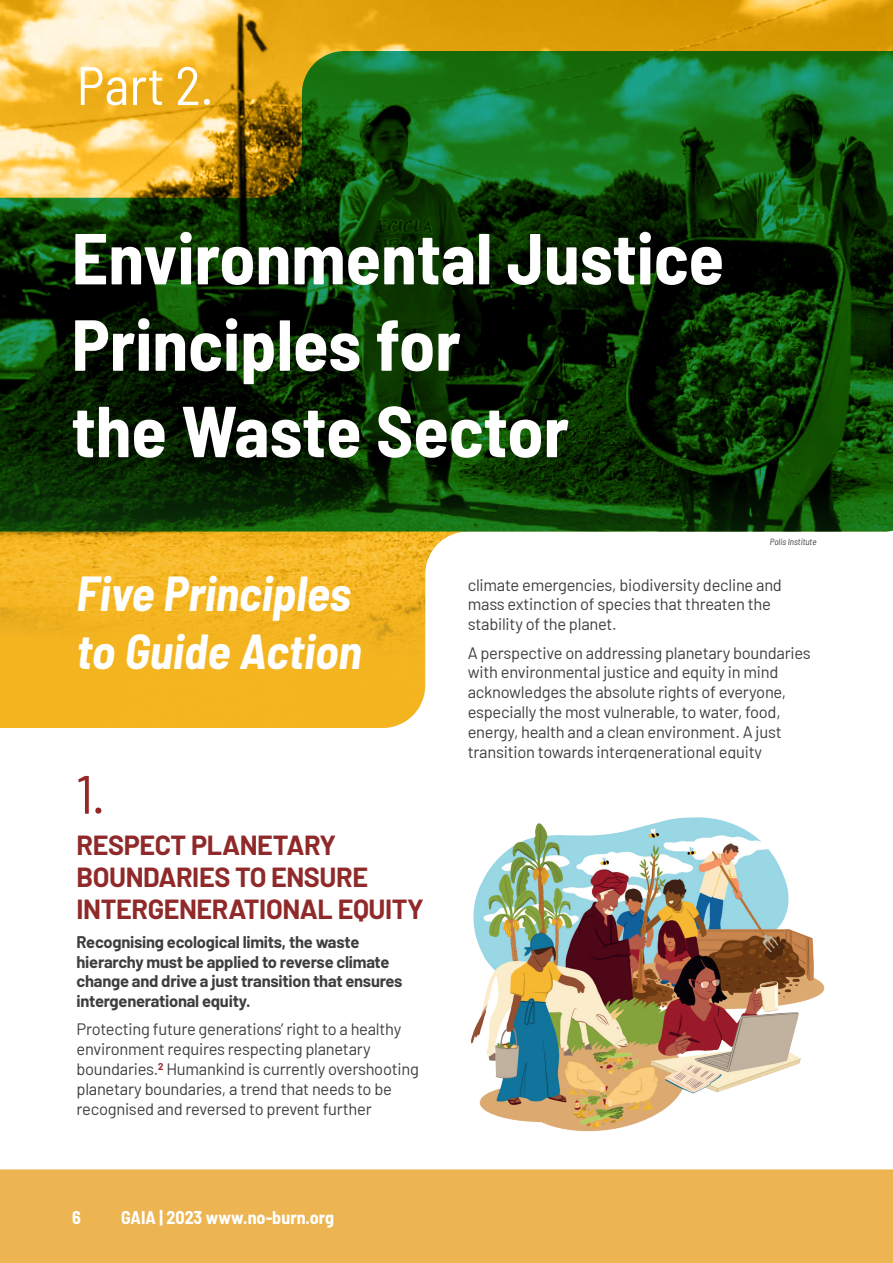
<style>
.page{position:relative;width:893px;height:1263px;background:#fff}
.page>*{position:absolute;margin:0;border:0;box-sizing:border-box;transform-origin:0 0}
.t1{font:700 semi-condensed 72px/86.4px "Barlow";color:#fff}
.t2{font:semi-condensed 54px "Barlow";color:#fff}
.t3{font:semi-condensed 54px "Barlow";color:#952825}
.t4{font:italic 700 semi-condensed 48px/57.6px "Barlow";color:#fff}
.t5{font:700 27px/32.4px "Barlow";letter-spacing:-.015em;color:#902929}
.t6{font:700 semi-condensed 18px "Barlow";color:#fff}
.t7{font:16.5px/19.8px "Barlow";letter-spacing:-.015em;color:#3e3e3f}
.t8{font:700 16.5px/19.8px "Barlow";letter-spacing:-.015em;color:#3e3e3f}
.t9{font:italic semi-condensed 9px "Barlow";color:#3e3e3f}
</style>
<div class="page">
<div style="left:0;top:1169px;width:893px;height:94px;background:#ecb551"></div>
<img style="left:0;top:0;width:893px;height:728px">
<img style="left:471px;top:817px;width:361px;height:315px">
<svg style="left:0;top:51px;width:893px;height:480px;background:#21450f"></svg>
<h2 class="t2" style="left:77px;top:47px;width:138px">Part 2.</h2>
<h1 class="t1" style="left:72px;top:210px;width:654px">Environmental Justice<br>Principles for<br>the Waste Sector</h1>
<p class="t9" style="left:770px;top:535px;width:48px">Polis Institute</p>
<h3 class="t4" style="left:77px;top:562px;width:287px">Five Principles to Guide Action</h3>
<h2 class="t3" style="left:77px;top:755px;width:30px">1.</h2>
<h3 class="t5" style="left:77px;top:827px;width:349px">RESPECT PLANETARY<br>BOUNDARIES TO ENSURE<br>INTERGENERATIONAL EQUITY</h3>
<p class="t8" style="left:77px;top:931px;width:327px">Recognising ecological limits, the waste hierarchy must be applied to reverse climate change and drive a just transition that ensures intergenerational equity.</p>
<p class="t7" style="left:77px;top:1018px;width:344px">Protecting future generations’ right to a healthy environment requires respecting planetary boundaries.<sup>2</sup> Humankind is currently overshooting planetary boundaries, a trend that needs to be recognised and reversed to prevent further</p>
<p class="t6" style="left:72px;top:1204px;width:10px">6</p>
<p class="t6" style="left:121px;top:1204px;width:214px">GAIA | 2023 www.no-burn.org</p>
<p class="t7" style="left:468px;top:573px;width:316px">climate emergencies, biodiversity decline and mass extinction of species that threaten the stability of the planet.</p>
<p class="t7" style="left:468px;top:641px;width:345px">A perspective on addressing planetary boundaries with environmental justice and equity in mind acknowledges the absolute rights of everyone, especially the most vulnerable, to water, food, energy, health and a clean environment. A just transition towards intergenerational equity</p>
</div>
